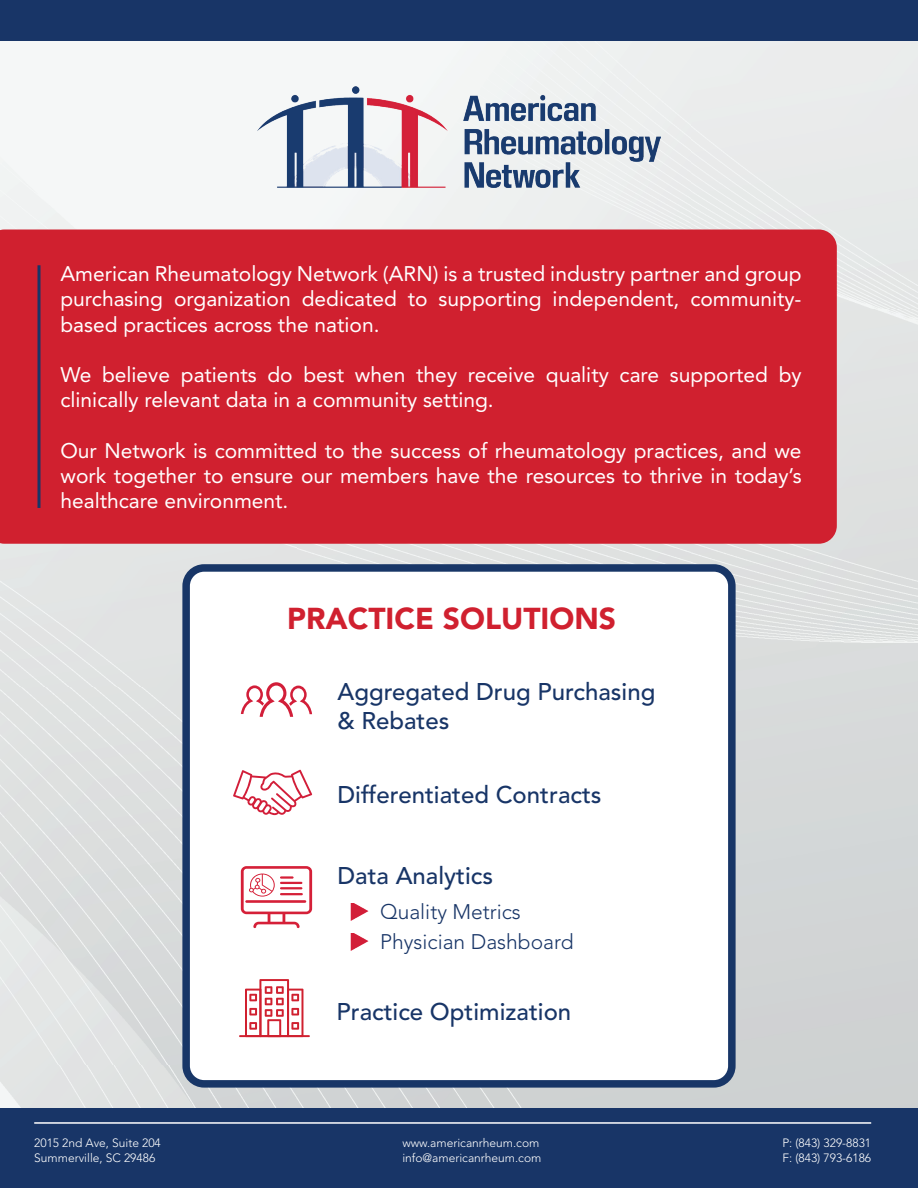
<style>
.page{position:relative;width:918px;height:1188px;background:#fff}
.page>*{position:absolute;margin:0;border:0;box-sizing:border-box;transform-origin:0 0}
.t1{font:900 30px "Avenir LT Pro";color:#d0202f}
.t2{font:500 24px/28.8px "Avenir LT Pro";color:#183567}
.t3{font:21px/25.2px "Avenir LT Pro";color:#fff;text-align:justify}
.t4{font:300 21px "Avenir LT Pro";color:#183567}
.t5{font:300 12px/14.4px "Avenir LT Pro";color:#fff}
</style>
<div class="page">
<img style="left:0;top:40px;width:918px;height:647px">
<img style="left:0;top:687px;width:918px;height:378px">
<img style="left:0;top:1065px;width:918px;height:43px">
<img style="left:258px;top:86px;width:402px;height:102px">
<div style="left:0;top:230px;width:837px;height:314px;background:#d0202f"></div>
<hr style="left:38px;top:265px;width:2px;height:243px;background:#183567">
<div style="left:0;top:0;width:918px;height:40px;background:#183567"></div>
<div style="left:0;top:1108px;width:918px;height:80px;background:#183567"></div>
<hr style="left:34px;top:1122px;width:837px;height:2px;background:#fff">
<div style="left:186px;top:568px;width:546px;height:516px;background:#fff;border-radius:18px"></div>
<div style="left:182px;top:564px;width:554px;height:524px;border:8px solid #183667;border-radius:18px"></div>
<svg style="left:241px;top:682px;width:71px;height:35px"></svg>
<svg style="left:233px;top:770px;width:79px;height:45px"></svg>
<svg style="left:241px;top:866px;width:71px;height:62px"></svg>
<img style="left:350px;top:903px;width:19px;height:17px">
<img style="left:350px;top:933px;width:19px;height:17px">
<hr style="left:239px;top:1035px;width:71px;height:2px;background:#d0202f">
<svg style="left:245px;top:979px;width:58px;height:56px"></svg>
<p class="t3" style="left:60px;top:261px;width:743px">American Rheumatology Network (ARN) is a trusted industry partner and group purchasing organization dedicated to supporting independent, community&shy;based practices across the nation.</p>
<p class="t3" style="left:60px;top:362px;width:743px">We believe patients do best when they receive quality care supported by clinically relevant data in a community setting.</p>
<p class="t3" style="left:60px;top:438px;width:743px">Our Network is committed to the success of rheumatology practices, and we work together to ensure our members have the resources to thrive in today’s healthcare environment.</p>
<h1 class="t1" style="left:287px;top:601px;width:330px">PRACTICE SOLUTIONS</h1>
<p class="t2" style="left:338px;top:678px;width:319px">Aggregated Drug Purchasing &amp; Rebates</p>
<p class="t2" style="left:338px;top:780px;width:266px">Differentiated Contracts</p>
<p class="t2" style="left:338px;top:862px;width:157px">Data Analytics</p>
<p class="t4" style="left:380px;top:899px;width:142px">Quality Metrics</p>
<p class="t4" style="left:380px;top:929px;width:195px">Physician Dashboard</p>
<p class="t2" style="left:337px;top:998px;width:236px">Practice Optimization</p>
<p class="t5" style="left:34px;top:1136px;width:128px">2015 2nd Ave, Suite 204<br>Summerville, SC 29486</p>
<p class="t5" style="left:402px;top:1136px;width:140px">www.americanrheum.com info@americanrheum.com</p>
<p class="t5" style="left:782px;top:1136px;width:90px">P: (843) 329-8831<br>F: (843) 793-6186</p>
</div>
